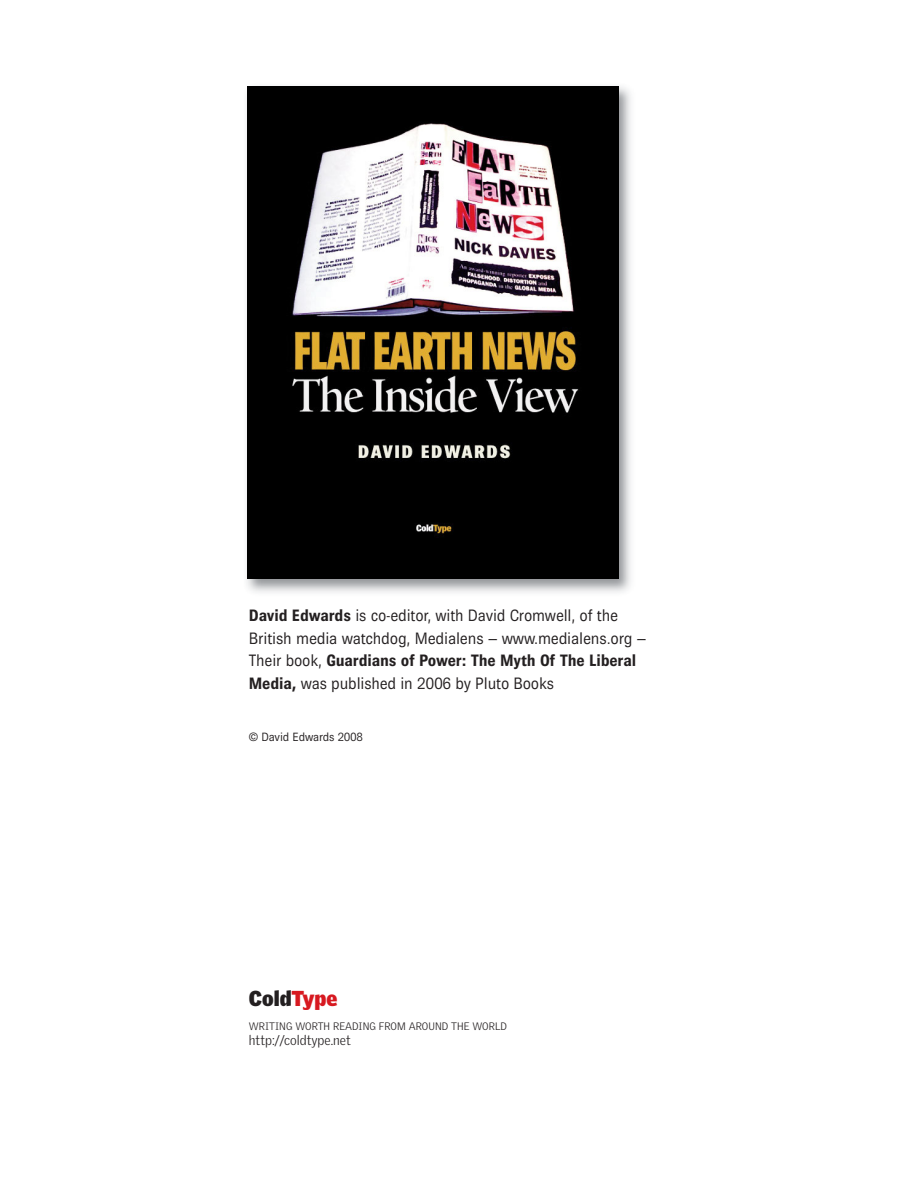
<style>
.page{position:relative;width:918px;height:1188px;background:#fff}
.page>*{position:absolute;margin:0;border:0;box-sizing:border-box;transform-origin:0 0}
.t1{font:900 21px "Griffith Gothic";color:#231f20}
.t2{font:300 16.5px/22.6px "Brown";letter-spacing:-.01em;color:#231f20}
.t3{font:300 13.5px "Griffith Gothic";color:#231f20}
.t4{font:300 12px "Brown";letter-spacing:-.01em;color:#231f20}
.t5{font:300 10.5px "Griffith Gothic";color:#231f20}
.s1{font-weight:700}
.s2{color:#d71920}
</style>
<div class="page">
<img style="left:246px;top:86px;width:385px;height:507px">
<img style="left:247px;top:86px;width:371px;height:493px">
<p class="t2" style="left:249px;top:606px;width:399px"><span class="s1">David Edwards</span> is co-editor, with David Cromwell, of the British media watchdog, Medialens – www.medialens.org – Their book, <span class="s1">Guardians of Power: The Myth Of The Liberal Media,</span> was published in 2006 by Pluto Books</p>
<p class="t4" style="left:249px;top:732px;width:116px">© David Edwards 2008</p>
<p class="t1" style="left:249px;top:990px;width:90px">Cold<span class="s2">Type</span></p>
<p class="t5" style="left:249px;top:1022px;width:260px">WRITING WORTH READING FROM AROUND THE WORLD</p>
<p class="t3" style="left:249px;top:1035px;width:103px">http://coldtype.net</p>
</div>
